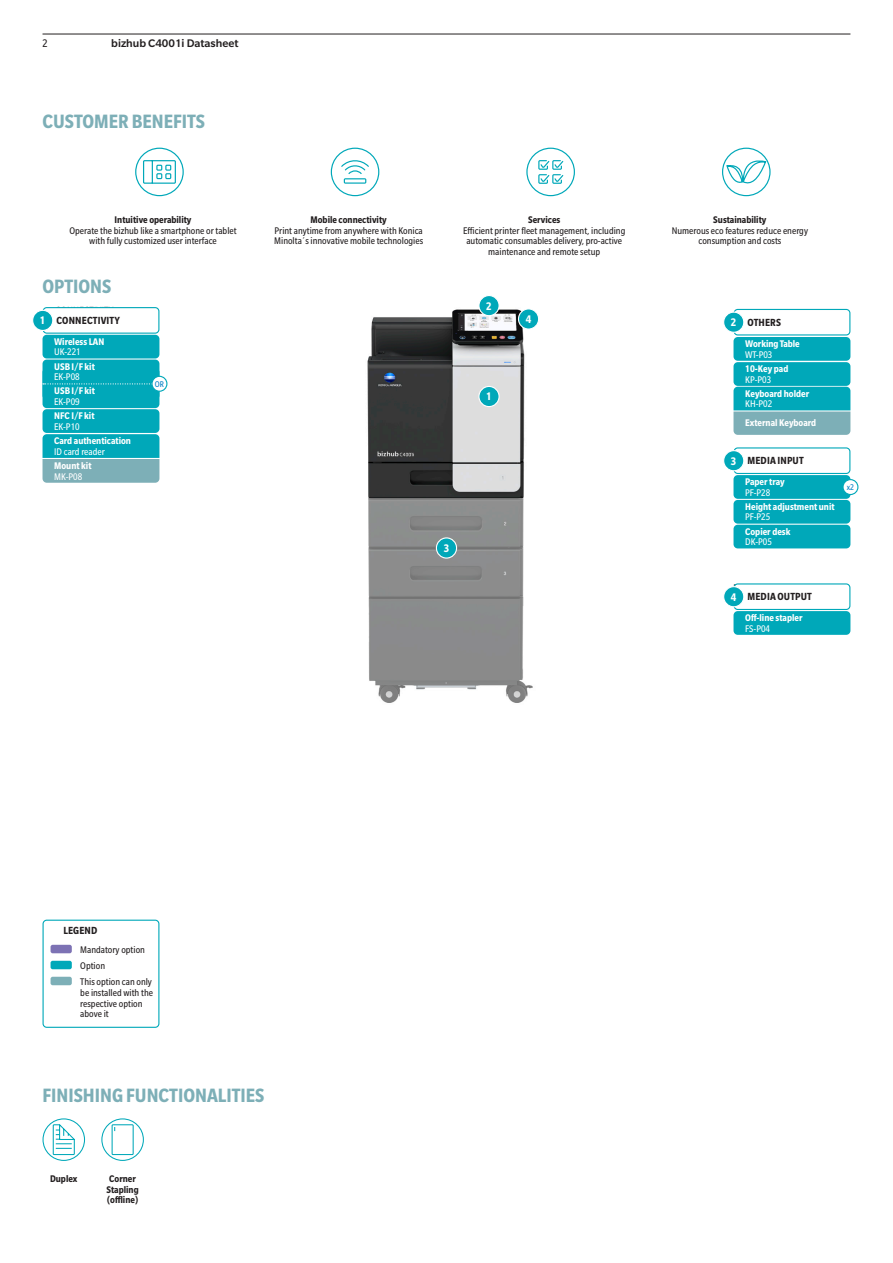
<style>
.page{position:relative;width:893px;height:1263px;background:#fff}
.page>*{position:absolute;margin:0;border:0;box-sizing:border-box;transform-origin:0 0}
.Data_Inside_SUBHEAD_BoldCond_14{font:700 condensed 21px "Slate Pro";color:#7dafb7}
.t1{font:500 12px "Slate Pro";color:#231f20}
.Data_Options_BUBBLED_NUMBERS_BoldCond_8{font:700 condensed 12px "Slate Pro";color:#fff}
.t2{font:condensed 12px "Slate Pro";color:#231f20}
.Data_Options_HEADER_BoldCond_7_5{font:700 condensed 11.25px "Slate Pro";letter-spacing:.015em;color:#231f20}
.Data_Inside_Text_centered_Cond_7{font:condensed 10.5px/10.5px "Slate Pro";color:#231f20;text-align:center}
.Data_Options_TEXT_Cond_7{font:700 condensed 10.5px/10.5px "Slate Pro";color:#fff}
.Data_Options_LEGEND_Cond_7{font:condensed 10.5px/10.6px "Slate Pro";color:#231f20}
.Data_Inside_Text_centered_Cond_7-2{font:700 condensed 10.5px/10.5px "Slate Pro";color:#231f20}
.Data_Table_TEXT_MediumCond_7{font:500 condensed 10.5px "Slate Pro";color:#231f20}
.Data_Options_BUBBLES_TEXT_Cond_6{font:condensed 9px "Slate Pro";color:#007ec5}
.s1{font-weight:700}
.s2{font-weight:400}
</style>
<div class="page">
<hr style="left:43px;top:34px;width:807px;height:1px;background:#231f20">
<img style="left:368px;top:498px;width:165px;height:205px">
<img style="left:367px;top:297px;width:158px;height:201px">
<div style="left:43px;top:920px;width:116px;height:108px;border:1px solid #00a8b9;border-radius:4px"></div>
<div style="left:51px;top:945px;width:21px;height:8px;background:#7d72b4;border-radius:2px"></div>
<div style="left:51px;top:961px;width:21px;height:8px;background:#00a8b9;border-radius:2px"></div>
<div style="left:51px;top:977px;width:21px;height:8px;background:#7dafb7;border-radius:2px"></div>
<div style="left:733px;top:309px;width:117px;height:26px;border:1px solid #00a8b9;border-radius:4px"></div>
<div style="left:724px;top:312px;width:20px;height:20px;background:#00a8b9;border-radius:50%"></div>
<div style="left:723px;top:312px;width:21px;height:21px;border:1px solid #fff;border-radius:50%"></div>
<div style="left:733px;top:362px;width:117px;height:24px;background:#00a8b9;border-radius:4px"></div>
<svg style="left:733px;top:387px;width:117px;height:48px;background:#44aeba"></svg>
<svg style="left:43px;top:1118px;width:42px;height:43px"></svg>
<svg style="left:101px;top:1118px;width:43px;height:43px"></svg>
<div style="left:479px;top:386px;width:20px;height:21px;background:#00a8b9;border-radius:50%"></div>
<div style="left:478px;top:386px;width:22px;height:21px;border:1px solid #fff;border-radius:50%"></div>
<div style="left:479px;top:296px;width:20px;height:20px;background:#00a8b9;border-radius:50%"></div>
<div style="left:478px;top:295px;width:22px;height:21px;border:1px solid #fff;border-radius:50%"></div>
<div style="left:436px;top:538px;width:21px;height:20px;background:#00a8b9;border-radius:50%"></div>
<div style="left:436px;top:537px;width:21px;height:22px;border:1px solid #fff;border-radius:50%"></div>
<div style="left:518px;top:309px;width:21px;height:20px;background:#00a8b9;border-radius:50%"></div>
<div style="left:518px;top:308px;width:21px;height:22px;border:1px solid #fff;border-radius:50%"></div>
<div style="left:733px;top:583px;width:117px;height:27px;border:1px solid #00a8b9;border-radius:4px"></div>
<div style="left:724px;top:587px;width:20px;height:20px;background:#00a8b9;border-radius:50%"></div>
<div style="left:723px;top:586px;width:21px;height:21px;border:1px solid #fff;border-radius:50%"></div>
<div style="left:733px;top:611px;width:117px;height:24px;background:#00a8b9;border-radius:4px"></div>
<div style="left:733px;top:447px;width:117px;height:27px;border:1px solid #00a8b9;border-radius:4px"></div>
<div style="left:724px;top:451px;width:20px;height:20px;background:#00a8b9;border-radius:50%"></div>
<div style="left:723px;top:450px;width:21px;height:21px;border:1px solid #fff;border-radius:50%"></div>
<div style="left:733px;top:475px;width:117px;height:24px;background:#00a8b9;border-radius:4px"></div>
<div style="left:733px;top:500px;width:117px;height:24px;background:#00a8b9;border-radius:4px"></div>
<div style="left:733px;top:525px;width:117px;height:23px;background:#00a8b9;border-radius:4px"></div>
<div style="left:843px;top:480px;width:15px;height:14px;background:#fff;border-radius:50%"></div>
<div style="left:842px;top:479px;width:16px;height:16px;border:1px solid #00a8b9;border-radius:50%"></div>
<div style="left:43px;top:307px;width:116px;height:27px;border:1px solid #00a8b9;border-radius:4px"></div>
<div style="left:33px;top:310px;width:20px;height:20px;background:#00a8b9;border-radius:50%"></div>
<div style="left:32px;top:310px;width:21px;height:21px;border:1px solid #fff;border-radius:50%"></div>
<div style="left:43px;top:335px;width:116px;height:23px;background:#00a8b9;border-radius:4px"></div>
<div style="left:43px;top:409px;width:116px;height:24px;background:#00a8b9;border-radius:4px"></div>
<svg style="left:43px;top:434px;width:116px;height:49px;background:#44aeba"></svg>
<div style="left:43px;top:360px;width:117px;height:48px;background:#00a8b9"></div>
<div style="left:152px;top:376px;width:15px;height:15px;background:#fff;border-radius:50%"></div>
<div style="left:151px;top:376px;width:16px;height:16px;border:1px solid #00a8b9;border-radius:50%"></div>
<svg style="left:135px;top:148px;width:49px;height:48px"></svg>
<div style="left:331px;top:148px;width:48px;height:48px;border:1px solid #00a8b9;border-radius:50%"></div>
<svg style="left:341px;top:160px;width:28px;height:24px"></svg>
<div style="left:526px;top:148px;width:49px;height:48px;border:1px solid #00a8b9;border-radius:50%"></div>
<svg style="left:538px;top:160px;width:26px;height:24px"></svg>
<svg style="left:722px;top:148px;width:49px;height:48px"></svg>
<div style="left:733px;top:337px;width:117px;height:24px;background:#00a8b9;border-radius:4px"></div>
<p class="t2" style="left:43px;top:37px;width:7px">2</p>
<p class="t1" style="left:111px;top:36px;width:129px">bizhub C4001i Datasheet</p>
<p class="Data_Inside_SUBHEAD_BoldCond_14" style="left:43px;top:110px;width:164px">CUSTOMER BENEFITS</p>
<p class="Data_Inside_Text_centered_Cond_7" style="left:70px;top:214px;width:169px"><span class="s1">Intuitive operability<br></span>Operate the bizhub like a smartphone or tablet with fully customized user interface</p>
<p class="Data_Inside_Text_centered_Cond_7" style="left:274px;top:214px;width:150px"><span class="s1">Mobile connectivity<br></span>Print anytime from anywhere with Konica<br>Minolta´s innovative mobile technologies</p>
<p class="Data_Inside_Text_centered_Cond_7" style="left:463px;top:214px;width:164px"><span class="s1">Services<br></span>Efficient printer fleet management, including automatic consumables delivery, pro-active maintenance and remote setup</p>
<p class="Data_Inside_Text_centered_Cond_7" style="left:672px;top:214px;width:138px"><span class="s1">Sustainability<br></span>Numerous eco features reduce energy consumption and costs</p>
<p class="Data_Inside_SUBHEAD_BoldCond_14" style="left:43px;top:275px;width:70px">OPTIONS</p>
<p class="Data_Options_BUBBLED_NUMBERS_BoldCond_8" style="left:40px;top:314px;width:7px">1</p>
<p class="Data_Options_HEADER_BoldCond_7_5" style="left:56px;top:314px;width:65px">CONNECTIVITY</p>
<p class="Data_Options_TEXT_Cond_7" style="left:54px;top:336px;width:52px">Wireless LAN<br><span class="s2">UK-221</span></p>
<p class="Data_Options_TEXT_Cond_7" style="left:54px;top:361px;width:42px">USB I/F kit<br><span class="s2">EK-P08</span></p>
<p class="Data_Options_TEXT_Cond_7" style="left:54px;top:386px;width:42px">USB I/F kit<br><span class="s2">EK-P09</span></p>
<p class="Data_Options_TEXT_Cond_7" style="left:54px;top:411px;width:42px">NFC I/F kit<br><span class="s2">EK-P10</span></p>
<p class="Data_Options_TEXT_Cond_7" style="left:54px;top:436px;width:78px">Card authentication<br><span class="s2">ID card reader</span></p>
<p class="Data_Options_TEXT_Cond_7" style="left:54px;top:460px;width:39px">Mount kit<br><span class="s2">MK-P08</span></p>
<p class="Data_Options_BUBBLES_TEXT_Cond_6" style="left:155px;top:379px;width:11px">OR</p>
<p class="Data_Options_BUBBLED_NUMBERS_BoldCond_8" style="left:486px;top:299px;width:7px">2</p>
<p class="Data_Options_BUBBLED_NUMBERS_BoldCond_8" style="left:486px;top:390px;width:7px">1</p>
<p class="Data_Options_BUBBLED_NUMBERS_BoldCond_8" style="left:526px;top:313px;width:7px">4</p>
<p class="Data_Options_BUBBLED_NUMBERS_BoldCond_8" style="left:444px;top:542px;width:7px">3</p>
<p class="Data_Table_TEXT_MediumCond_7" style="left:733px;top:311px;width:27px">Others</p>
<p class="Data_Options_BUBBLED_NUMBERS_BoldCond_8" style="left:731px;top:316px;width:7px">2</p>
<p class="Data_Options_HEADER_BoldCond_7_5" style="left:747px;top:316px;width:35px">OTHERS</p>
<p class="Data_Options_TEXT_Cond_7" style="left:745px;top:364px;width:45px">10-Key pad<br><span class="s2">KP-P03</span></p>
<p class="Data_Options_TEXT_Cond_7" style="left:745px;top:388px;width:65px">Keyboard holder<br><span class="s2">KH-P02</span></p>
<p class="Data_Options_TEXT_Cond_7" style="left:745px;top:417px;width:73px">External Keyboard</p>
<p class="Data_Options_TEXT_Cond_7" style="left:745px;top:338px;width:56px">Working Table<br><span class="s2">WT-P03</span></p>
<p class="Data_Table_TEXT_MediumCond_7" style="left:733px;top:449px;width:46px">Media Input</p>
<p class="Data_Options_BUBBLED_NUMBERS_BoldCond_8" style="left:731px;top:454px;width:7px">3</p>
<p class="Data_Options_HEADER_BoldCond_7_5" style="left:747px;top:455px;width:58px">MEDIA INPUT</p>
<p class="Data_Options_TEXT_Cond_7" style="left:745px;top:476px;width:41px">Paper tray<br><span class="s2">PF-P28</span></p>
<p class="Data_Options_TEXT_Cond_7" style="left:745px;top:501px;width:91px">Height adjustment unit<br><span class="s2">PF-P25</span></p>
<p class="Data_Options_TEXT_Cond_7" style="left:745px;top:526px;width:47px">Copier desk<br><span class="s2">DK-P05</span></p>
<p class="Data_Options_BUBBLES_TEXT_Cond_6" style="left:847px;top:482px;width:9px">x2</p>
<p class="Data_Options_BUBBLED_NUMBERS_BoldCond_8" style="left:731px;top:590px;width:7px">4</p>
<p class="Data_Options_HEADER_BoldCond_7_5" style="left:747px;top:591px;width:66px">MEDIA OUTPUT</p>
<p class="Data_Options_TEXT_Cond_7" style="left:745px;top:612px;width:59px">Off-line stapler<br><span class="s2">FS-P04</span></p>
<p class="Data_Options_HEADER_BoldCond_7_5" style="left:63px;top:924px;width:35px">LEGEND</p>
<p class="Data_Options_LEGEND_Cond_7" style="left:80px;top:944px;width:66px">Mandatory option</p>
<p class="Data_Options_LEGEND_Cond_7" style="left:80px;top:960px;width:26px">Option</p>
<p class="Data_Options_LEGEND_Cond_7" style="left:80px;top:976px;width:74px">This option can only be installed with the respective option above it</p>
<p class="Data_Inside_SUBHEAD_BoldCond_14" style="left:43px;top:1084px;width:223px">FINISHING FUNCTIONALITIES</p>
<p class="Data_Inside_Text_centered_Cond_7-2" style="left:50px;top:1173px;width:29px">Duplex</p>
<p class="Data_Inside_Text_centered_Cond_7-2" style="left:107px;top:1173px;width:34px">Corner<br>Stapling (offline)</p>
</div>
